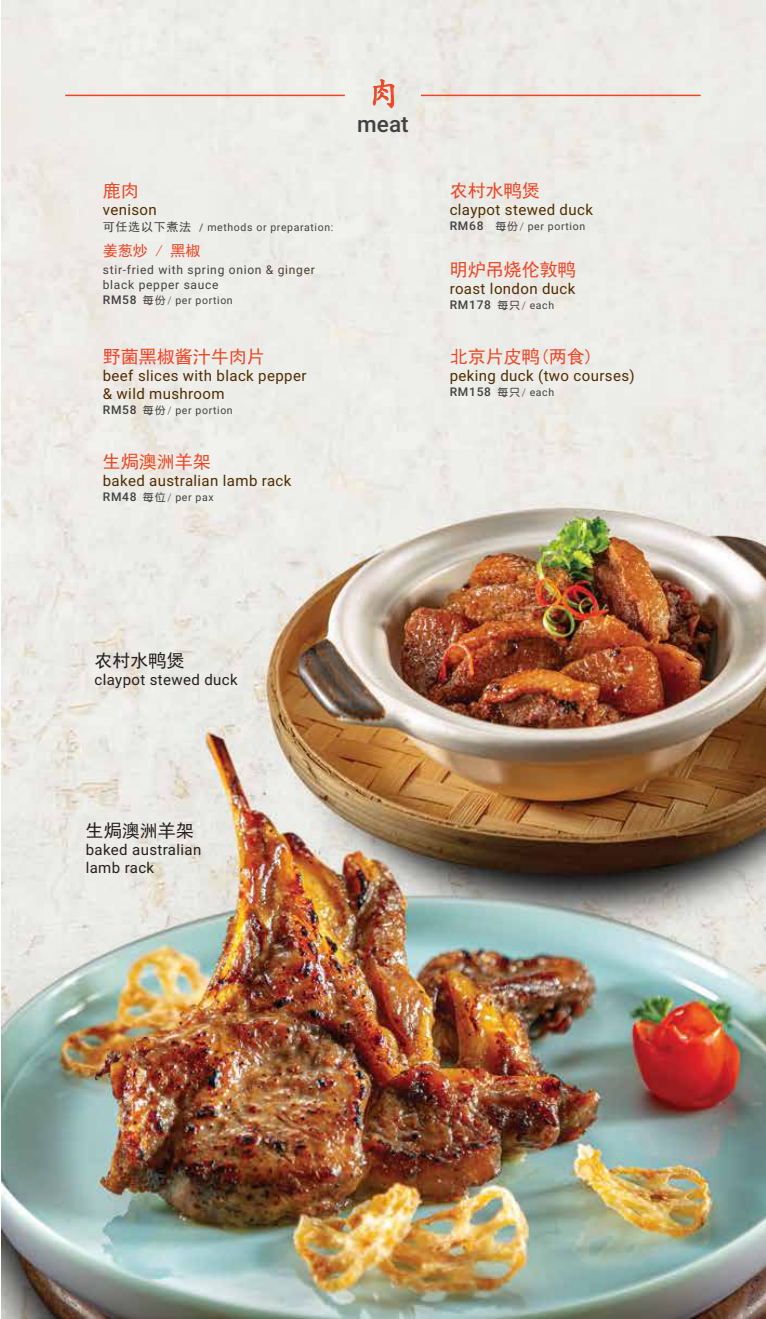
<style>
.page{position:relative;width:766px;height:1319px;background:#fff}
.page>*{position:absolute;margin:0;border:0;box-sizing:border-box;transform-origin:0 0}
.t1{font:33px "ST Kaiti";color:#ed4524}
.t2{font:500 22.5px "Roboto";color:#414042}
.t3{font:18px "Sim Hei";color:#ed4524}
.t4{font:18px "Sim Hei";color:#231f20}
.t5{font:15px/18px "Roboto";letter-spacing:.025em;color:#4f2c00}
.t6{font:15px/18px "Roboto";letter-spacing:.025em;color:#231f20}
.t7{font:15px "Sim Hei";color:#ed4524}
.t8{font:12px/15px "Roboto";letter-spacing:.06em;color:#414042}
.t9{font:500 12px "Roboto";letter-spacing:.06em;color:#414042}
.t10{font:10.5px "Roboto";letter-spacing:.06em;color:#414042}
.s1{font-family:"Sim Hei";font-size:12px}
.s2{font-weight:500;font-size:12px}
.s3{font-family:"i Yuan Ti"}
.s4{font-weight:300}
.s5{font-family:"i Yuan Ti";font-weight:400;font-size:10.5px}
.s6{font-weight:300;font-size:10.5px}
.s7{font-weight:400;font-size:10.5px}
</style>
<div class="page">
<img style="left:2px;top:0;width:763px;height:1318px">
<svg style="left:372px;top:79px;width:23px;height:29px"></svg>
<hr style="left:421px;top:95px;width:279px;height:1px;background:#ed4524">
<hr style="left:65px;top:95px;width:280px;height:1px;background:#ed4524">
<p class="t3" style="left:103px;top:181px;width:37px">鹿肉</p>
<p class="t5" style="left:103px;top:200px;width:55px">venison</p>
<p class="t10" style="left:103px;top:220px;width:232px"><span class="s1">可任选以下煮法</span> / methods or preparation:</p>
<p class="t7" style="left:103px;top:243px;width:99px">姜葱炒 / 黑椒</p>
<p class="t8" style="left:103px;top:262px;width:213px">stir-fried with spring onion &amp; ginger black pepper sauce</p>
<p class="t10" style="left:103px;top:293px;width:131px"><span class="s2">RM58</span> <span class="s3">每份</span><span class="s4">/</span> per portion</p>
<p class="t3" style="left:103px;top:347px;width:163px">野菌黑椒酱汁牛肉片</p>
<p class="t5" style="left:103px;top:366px;width:205px">beef slices with black pepper &amp; wild mushroom</p>
<p class="t10" style="left:103px;top:403px;width:131px"><span class="s2">RM58</span> <span class="s3">每份</span><span class="s4">/</span> per portion</p>
<p class="t3" style="left:103px;top:452px;width:109px">生焗澳洲羊架</p>
<p class="t5" style="left:103px;top:471px;width:190px">baked australian lamb rack</p>
<p class="t10" style="left:103px;top:490px;width:112px"><span class="s2">RM48</span> <span class="s3">每位</span><span class="s4">/</span> per pax</p>
<h1 class="t1" style="left:368px;top:71px;width:34px">肉</h1>
<h2 class="t2" style="left:357px;top:108px;width:53px">meat</h2>
<p class="t3" style="left:449px;top:181px;width:91px">农村水鸭煲</p>
<p class="t5" style="left:449px;top:200px;width:145px">claypot stewed duck</p>
<p class="t10" style="left:449px;top:219px;width:137px"><span class="s2">RM68</span> <span class="s3">每份</span><span class="s4">/</span> per portion</p>
<p class="t3" style="left:449px;top:261px;width:127px">明炉吊烧伦敦鸭</p>
<p class="t5" style="left:449px;top:279px;width:127px">roast london duck</p>
<p class="t9" style="left:449px;top:296px;width:106px">RM178 <span class="s5">每只</span><span class="s6">/</span> <span class="s7">each</span></p>
<p class="t3" style="left:449px;top:347px;width:145px">北京片皮鸭(两食)</p>
<p class="t5" style="left:449px;top:366px;width:186px">peking duck (two courses)</p>
<p class="t9" style="left:449px;top:383px;width:106px">RM158 <span class="s5">每只</span><span class="s6">/</span> <span class="s7">each</span></p>
<p class="t4" style="left:94px;top:651px;width:91px">农村水鸭煲</p>
<p class="t6" style="left:94px;top:670px;width:145px">claypot stewed duck</p>
<p class="t4" style="left:86px;top:821px;width:109px">生焗澳洲羊架</p>
<p class="t6" style="left:86px;top:839px;width:117px">baked australian lamb rack</p>
</div>
